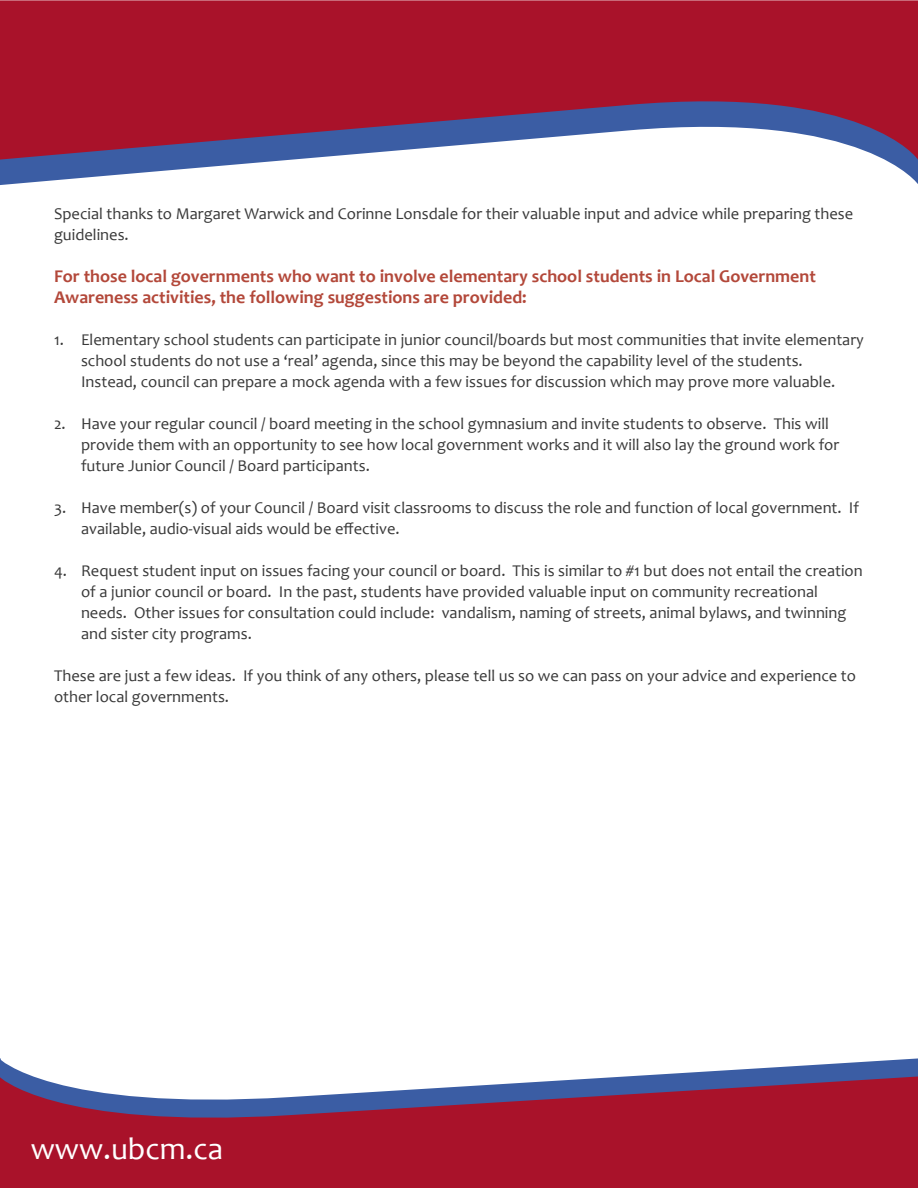
<style>
.page{position:relative;width:918px;height:1188px;background:#fff}
.page>*{position:absolute;margin:0;border:0;box-sizing:border-box;transform-origin:0 0}
.t1{font:31.5px "Candara";color:#fff}
.Red_Title{font:700 18px/21px "Candara";color:#b3483a}
.Text{font:16.5px/21px "Candara";color:#393939}
</style>
<div class="page">
<svg style="left:0;top:160px;width:918px;height:25px"></svg>
<svg style="left:0;top:0;width:918px;height:160px;background:#a12f4b"></svg>
<svg style="left:0;top:1058px;width:918px;height:18px"></svg>
<svg style="left:0;top:1076px;width:918px;height:112px;background:#a12f4b"></svg>
<p class="Text" style="left:54px;top:203px;width:801px">Special thanks to Margaret Warwick and Corinne Lonsdale for their valuable input and advice while preparing these guidelines.</p>
<p class="Red_Title" style="left:54px;top:266px;width:763px">For those local governments who want to involve elementary school students in Local Government<br>Awareness activities, the following suggestions are provided:</p>
<p class="Text" style="left:81px;top:329px;width:784px">Elementary school students can participate in junior council/boards but most communities that invite elementary school students do not use a ‘real’ agenda, since this may be beyond the capability level of the students.<br>Instead, council can prepare a mock agenda with a few issues for discussion which may prove more valuable.</p>
<p class="Text" style="left:81px;top:413px;width:760px">Have your regular council / board meeting in the school gymnasium and invite students to observe. This will provide them with an opportunity to see how local government works and it will also lay the ground work for future Junior Council / Board participants.</p>
<p class="Text" style="left:81px;top:497px;width:780px">Have member(s) of your Council / Board visit classrooms to discuss the role and function of local government. If available, audio-visual aids would be effective.</p>
<p class="Text" style="left:81px;top:560px;width:783px">Request student input on issues facing your council or board. This is similar to #1 but does not entail the creation of a junior council or board. In the past, students have provided valuable input on community recreational needs. Other issues for consultation could include: vandalism, naming of streets, animal bylaws, and twinning and sister city programs.</p>
<p class="Text" style="left:54px;top:665px;width:804px">These are just a few ideas. If you think of any others, please tell us so we can pass on your advice and experience to other local governments.</p>
<p class="Text" style="left:54px;top:329px;width:11px">1.</p>
<p class="Text" style="left:54px;top:413px;width:13px">2.</p>
<p class="Text" style="left:54px;top:497px;width:14px">3.</p>
<p class="Text" style="left:54px;top:560px;width:14px">4.</p>
<h1 class="t1" style="left:31px;top:1130px;width:194px">www.ubcm.ca</h1>
</div>
